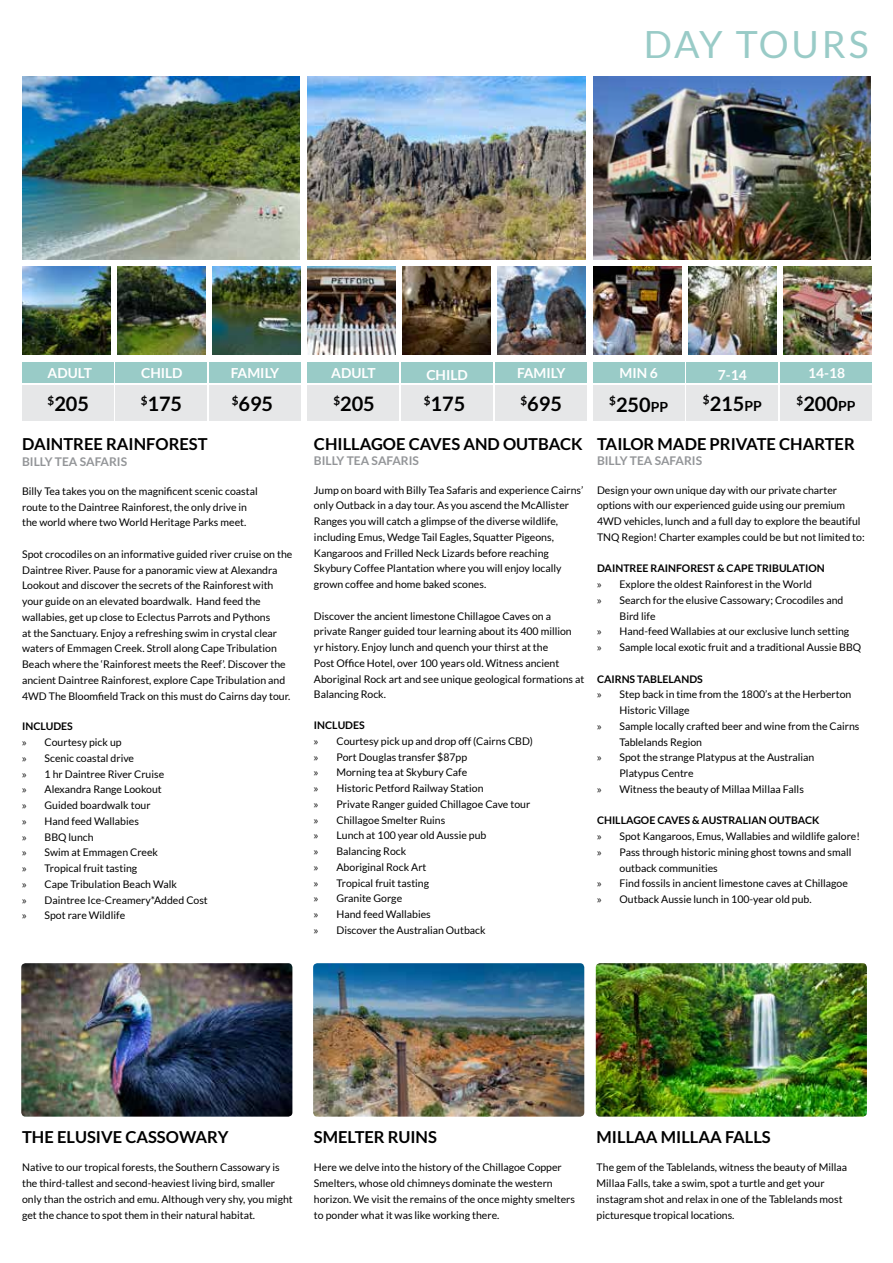
<style>
.page{position:relative;width:893px;height:1263px;background:#fff}
.page>*{position:absolute;margin:0;border:0;box-sizing:border-box;transform-origin:0 0}
.t1{font:37.5px "Lato";letter-spacing:.065em;color:#99cbc7}
.t2{font:700 19.95px "Lato";color:#000}
.t3{font:700 16.5px "Lato";color:#000}
.t4{font:700 13.8px "Lato";color:#fff}
.t5{font:700 12px "Lato";color:#939598}
.t6{font:10.5px/15.8px "Lato";color:#000}
.t7{font:700 10.5px "Lato";color:#000}
.s1{font-size:13.95px}
.s2{font-weight:700}
.s3{font-family:"Myriad Pro"}
</style>
<div class="page">
<img style="left:21px;top:963px;width:271px;height:154px">
<img style="left:22px;top:76px;width:278px;height:184px">
<div style="left:22px;top:385px;width:91px;height:36px;background:#e6e7e8"></div>
<div style="left:116px;top:385px;width:91px;height:36px;background:#e6e7e8"></div>
<div style="left:209px;top:385px;width:92px;height:36px;background:#e6e7e8"></div>
<div style="left:22px;top:362px;width:91px;height:21px;background:#99cbc7"></div>
<div style="left:116px;top:362px;width:91px;height:21px;background:#99cbc7"></div>
<div style="left:209px;top:362px;width:92px;height:21px;background:#99cbc7"></div>
<img style="left:22px;top:267px;width:88px;height:88px">
<img style="left:117px;top:267px;width:88px;height:88px">
<img style="left:213px;top:267px;width:88px;height:88px">
<div style="left:780px;top:385px;width:92px;height:36px;background:#e6e7e8"></div>
<div style="left:780px;top:362px;width:92px;height:21px;background:#99cbc7"></div>
<img style="left:596px;top:963px;width:271px;height:154px">
<img style="left:593px;top:76px;width:278px;height:184px">
<div style="left:593px;top:385px;width:91px;height:36px;background:#e6e7e8"></div>
<div style="left:593px;top:362px;width:91px;height:21px;background:#99cbc7"></div>
<div style="left:687px;top:385px;width:91px;height:36px;background:#e6e7e8"></div>
<div style="left:687px;top:362px;width:91px;height:21px;background:#99cbc7"></div>
<img style="left:594px;top:267px;width:88px;height:87px">
<img style="left:689px;top:267px;width:88px;height:87px">
<img style="left:784px;top:267px;width:88px;height:87px">
<img style="left:313px;top:963px;width:271px;height:154px">
<div style="left:308px;top:385px;width:91px;height:36px;background:#e6e7e8"></div>
<div style="left:308px;top:362px;width:91px;height:21px;background:#99cbc7"></div>
<div style="left:495px;top:385px;width:91px;height:36px;background:#e6e7e8"></div>
<div style="left:495px;top:362px;width:91px;height:21px;background:#99cbc7"></div>
<div style="left:401px;top:385px;width:92px;height:36px;background:#e6e7e8"></div>
<div style="left:401px;top:362px;width:92px;height:21px;background:#99cbc7"></div>
<img style="left:308px;top:76px;width:278px;height:184px">
<img style="left:308px;top:267px;width:88px;height:87px">
<img style="left:403px;top:267px;width:88px;height:87px">
<img style="left:498px;top:267px;width:88px;height:87px">
<h1 class="t1" style="left:644px;top:24px;width:226px">DAY TOURS</h1>
<h3 class="t4" style="left:808px;top:365px;width:39px">14-18</h3>
<h3 class="t4" style="left:426px;top:367px;width:43px">CHILD</h3>
<h3 class="t4" style="left:517px;top:365px;width:50px">FAMILY</h3>
<h2 class="t2" style="left:424px;top:393px;width:43px"><sup>$</sup>175</h2>
<h3 class="t4" style="left:141px;top:365px;width:43px">CHILD</h3>
<h3 class="t4" style="left:231px;top:365px;width:50px">FAMILY</h3>
<h2 class="t2" style="left:232px;top:393px;width:43px"><sup>$</sup>695</h2>
<h2 class="t2" style="left:797px;top:393px;width:60px"><sup>$</sup>200<span class="s1">pp</span></h2>
<h3 class="t4" style="left:48px;top:365px;width:46px">ADULT</h3>
<h2 class="t2" style="left:48px;top:393px;width:43px"><sup>$</sup>205</h2>
<h2 class="t2" style="left:141px;top:393px;width:43px"><sup>$</sup>175</h2>
<h3 class="t4" style="left:331px;top:365px;width:46px">ADULT</h3>
<h2 class="t2" style="left:333px;top:393px;width:43px"><sup>$</sup>205</h2>
<h2 class="t2" style="left:520px;top:393px;width:43px"><sup>$</sup>695</h2>
<h3 class="t4" style="left:620px;top:365px;width:40px">MIN 6</h3>
<h2 class="t2" style="left:609px;top:393px;width:60px"><sup>$</sup>250<span class="s1">pp</span></h2>
<h3 class="t4" style="left:718px;top:367px;width:31px">7-14</h3>
<h2 class="t2" style="left:703px;top:392px;width:60px"><sup>$</sup>215<span class="s1">pp</span></h2>
<h3 class="t3" style="left:22px;top:435px;width:187px">DAINTREE RAINFOREST</h3>
<p class="t5" style="left:22px;top:455px;width:107px">BILLY TEA SAFARIS</p>
<p class="t6" style="left:22px;top:483px;width:237px">Billy Tea takes you on the magnificent scenic coastal route to the Daintree Rainforest, the only drive in the world where two World Heritage Parks meet.</p>
<p class="t6" style="left:22px;top:546px;width:272px">Spot crocodiles on an informative guided river cruise on the Daintree River. Pause for a panoramic view at Alexandra Lookout and discover the secrets of the Rainforest with your guide on an elevated boardwalk. Hand feed the wallabies, get up close to Eclectus Parrots and Pythons<br>at the Sanctuary. Enjoy a refreshing swim in crystal clear waters of Emmagen Creek. Stroll along Cape Tribulation Beach where the ‘Rainforest meets the Reef’. Discover the ancient Daintree Rainforest, explore Cape Tribulation and 4WD The Bloomfield Track on this must do Cairns day tour.</p>
<p class="t6" style="left:22px;top:719px;width:187px"><span class="s2">INCLUDES<br></span><span class="s3">»</span> Courtesy pick up<br><span class="s3">»</span> Scenic coastal drive<br><span class="s3">»</span> 1 hr Daintree River Cruise<br><span class="s3">»</span> Alexandra Range Lookout<br><span class="s3">»</span> Guided boardwalk tour<br><span class="s3">»</span> Hand feed Wallabies<br><span class="s3">»</span> BBQ lunch<br><span class="s3">»</span> Swim at Emmagen Creek<br><span class="s3">»</span> Tropical fruit tasting<br><span class="s3">»</span> Cape Tribulation Beach Walk<br><span class="s3">»</span> Daintree Ice-Creamery*Added Cost <span class="s3">»</span> Spot rare Wildlife</p>
<h3 class="t3" style="left:314px;top:435px;width:270px">CHILLAGOE CAVES AND OUTBACK</h3>
<p class="t5" style="left:314px;top:454px;width:107px">BILLY TEA SAFARIS</p>
<p class="t6" style="left:314px;top:482px;width:271px">Jump on board with Billy Tea Safaris and experience Cairns’ only Outback in a day tour. As you ascend the McAllister Ranges you will catch a glimpse of the diverse wildlife, including Emus, Wedge Tail Eagles, Squatter Pigeons, Kangaroos and Frilled Neck Lizards before reaching Skybury Coffee Plantation where you will enjoy locally grown coffee and home baked scones.</p>
<p class="t6" style="left:314px;top:608px;width:272px">Discover the ancient limestone Chillagoe Caves on a private Ranger guided tour learning about its 400 million<br>yr history. Enjoy lunch and quench your thirst at the<br>Post Office Hotel, over 100 years old. Witness ancient Aboriginal Rock art and see unique geological formations at Balancing Rock.</p>
<p class="t6" style="left:314px;top:717px;width:220px"><span class="s2">INCLUDES<br></span><span class="s3">»</span> Courtesy pick up and drop off (Cairns CBD) <span class="s3">»</span> Port Douglas transfer $87pp<br><span class="s3">»</span> Morning tea at Skybury Cafe<br><span class="s3">»</span> Historic Petford Railway Station<br><span class="s3">»</span> Private Ranger guided Chillagoe Cave tour <span class="s3">»</span> Chillagoe Smelter Ruins<br><span class="s3">»</span> Lunch at 100 year old Aussie pub<br><span class="s3">»</span> Balancing Rock<br><span class="s3">»</span> Aboriginal Rock Art<br><span class="s3">»</span> Tropical fruit tasting<br><span class="s3">»</span> Granite Gorge<br><span class="s3">»</span> Hand feed Wallabies<br><span class="s3">»</span> Discover the Australian Outback</p>
<h3 class="t3" style="left:597px;top:435px;width:259px">TAILOR MADE PRIVATE CHARTER</h3>
<p class="t5" style="left:597px;top:454px;width:107px">BILLY TEA SAFARIS</p>
<p class="t6" style="left:597px;top:482px;width:269px">Design your own unique day with our private charter options with our experienced guide using our premium 4WD vehicles, lunch and a full day to explore the beautiful TNQ Region! Charter examples could be but not limited to:</p>
<p class="t7" style="left:597px;top:563px;width:229px">DAINTREE RAINFOREST &amp; CAPE TRIBULATION</p>
<p class="t6" style="left:597px;top:576px;width:216px"><span class="s3">»</span> Explore the oldest Rainforest in the World</p>
<p class="t6" style="left:597px;top:592px;width:248px"><span class="s3">»</span> Search for the elusive Cassowary; Crocodiles and</p>
<p class="t6" style="left:620px;top:608px;width:38px">Bird life</p>
<p class="t6" style="left:597px;top:624px;width:254px"><span class="s3">»</span> Hand-feed Wallabies at our exclusive lunch setting</p>
<p class="t6" style="left:597px;top:639px;width:266px"><span class="s3">»</span> Sample local exotic fruit and a traditional Aussie BBQ</p>
<p class="t7" style="left:597px;top:673px;width:107px">CAIRNS TABLELANDS</p>
<p class="t6" style="left:597px;top:687px;width:256px"><span class="s3">»</span> Step back in time from the 1800’s at the Herberton</p>
<p class="t6" style="left:620px;top:702px;width:72px">Historic Village</p>
<p class="t6" style="left:597px;top:718px;width:264px"><span class="s3">»</span> Sample locally crafted beer and wine from the Cairns</p>
<p class="t6" style="left:620px;top:734px;width:84px">Tablelands Region</p>
<p class="t6" style="left:597px;top:750px;width:219px"><span class="s3">»</span> Spot the strange Platypus at the Australian</p>
<p class="t6" style="left:620px;top:765px;width:76px">Platypus Centre</p>
<p class="t6" style="left:597px;top:781px;width:208px"><span class="s3">»</span> Witness the beauty of Millaa Millaa Falls</p>
<p class="t7" style="left:597px;top:815px;width:224px">CHILLAGOE CAVES &amp; AUSTRALIAN OUTBACK</p>
<p class="t6" style="left:597px;top:828px;width:264px"><span class="s3">»</span> Spot Kangaroos, Emus, Wallabies and wildlife galore!</p>
<p class="t6" style="left:597px;top:844px;width:256px"><span class="s3">»</span> Pass through historic mining ghost towns and small</p>
<p class="t6" style="left:620px;top:860px;width:100px">outback communities</p>
<p class="t6" style="left:597px;top:876px;width:252px"><span class="s3">»</span> Find fossils in ancient limestone caves at Chillagoe</p>
<p class="t6" style="left:597px;top:891px;width:216px"><span class="s3">»</span> Outback Aussie lunch in 100-year old pub.</p>
<h3 class="t3" style="left:22px;top:1127px;width:208px">THE ELUSIVE CASSOWARY</h3>
<p class="t6" style="left:22px;top:1159px;width:272px">Native to our tropical forests, the Southern Cassowary is the third-tallest and second-heaviest living bird, smaller only than the ostrich and emu. Although very shy, you might get the chance to spot them in their natural habitat.</p>
<h3 class="t3" style="left:314px;top:1127px;width:124px">SMELTER RUINS</h3>
<p class="t6" style="left:314px;top:1159px;width:262px">Here we delve into the history of the Chillagoe Copper Smelters, whose old chimneys dominate the western horizon. We visit the remains of the once mighty smelters to ponder what it was like working there.</p>
<h3 class="t3" style="left:597px;top:1127px;width:176px">MILLAA MILLAA FALLS</h3>
<p class="t6" style="left:597px;top:1159px;width:252px">The gem of the Tablelands, witness the beauty of Millaa Millaa Falls, take a swim, spot a turtle and get your instagram shot and relax in one of the Tablelands most picturesque tropical locations.</p>
</div>
